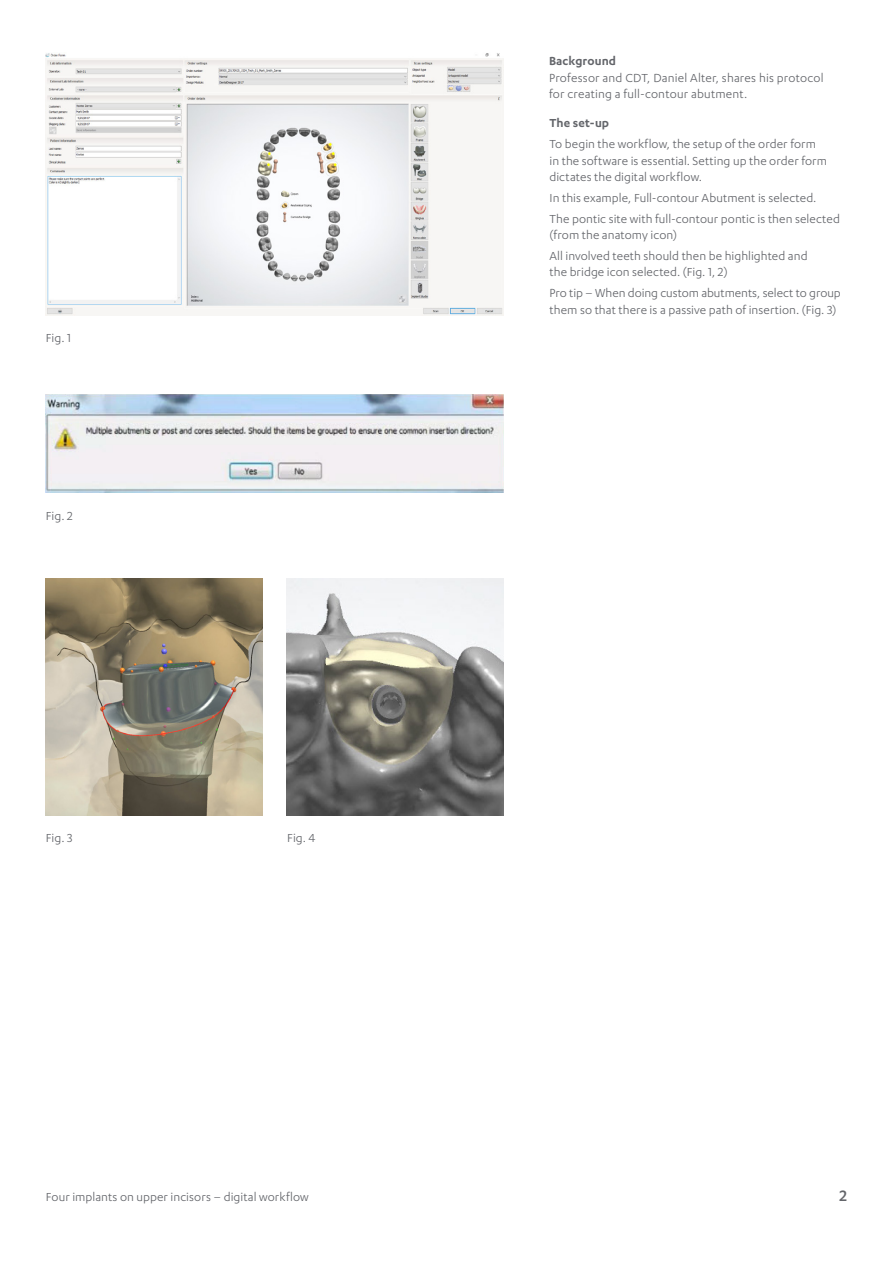
<style>
.page{position:relative;width:893px;height:1263px;background:#fff}
.page>*{position:absolute;margin:0;border:0;box-sizing:border-box;transform-origin:0 0}
.t1{font:500 17.55px "Karbon";color:#63656a}
.body{font:13.5px/20.7px "Karbon";letter-spacing:.005em;color:#63656a}
.t2{font:600 13.5px "Karbon";letter-spacing:.01em;color:#63656a}
.s1{font-weight:600}
</style>
<div class="page">
<img style="left:46px;top:53px;width:458px;height:263px">
<img style="left:46px;top:579px;width:216px;height:237px">
<img style="left:286px;top:579px;width:218px;height:237px">
<img style="left:46px;top:395px;width:458px;height:97px">
<p class="t2" style="left:549px;top:54px;width:69px">Background</p>
<p class="body" style="left:549px;top:69px;width:276px;line-height:16.5px">Professor and CDT, Daniel Alter, shares his protocol for creating a full-contour abutment.</p>
<p class="body" style="left:46px;top:327px;width:27px">Fig. 1</p>
<p class="body" style="left:46px;top:505px;width:29px">Fig. 2</p>
<p class="body" style="left:46px;top:827px;width:28px">Fig. 3</p>
<p class="body" style="left:287px;top:827px;width:30px">Fig. 4</p>
<p class="body" style="left:549px;top:113px;width:268px"><span class="s1">The set-up<br></span>To begin the workflow, the setup of the order form</p>
<p class="body" style="left:549px;top:152px;width:279px;line-height:16.5px">in the software is essential. Setting up the order form dictates the digital workflow.</p>
<p class="body" style="left:549px;top:187px;width:292px">In this example, Full-contour Abutment is selected.<br>The pontic site with full-contour pontic is then selected</p>
<p class="body" style="left:549px;top:224px;width:260px">(from the anatomy icon)<br>All involved teeth should then be highlighted and</p>
<p class="body" style="left:549px;top:262px;width:293px">the bridge icon selected. (Fig. 1, 2)<br>Pro tip – When doing custom abutments, select to group</p>
<p class="body" style="left:549px;top:299px;width:288px">them so that there is a passive path of insertion. (Fig. 3)</p>
<p class="body" style="left:46px;top:1186px;width:264px">Four implants on upper incisors – digital workflow</p>
<p class="t1" style="left:839px;top:1186px;width:9px">2</p>
</div>
